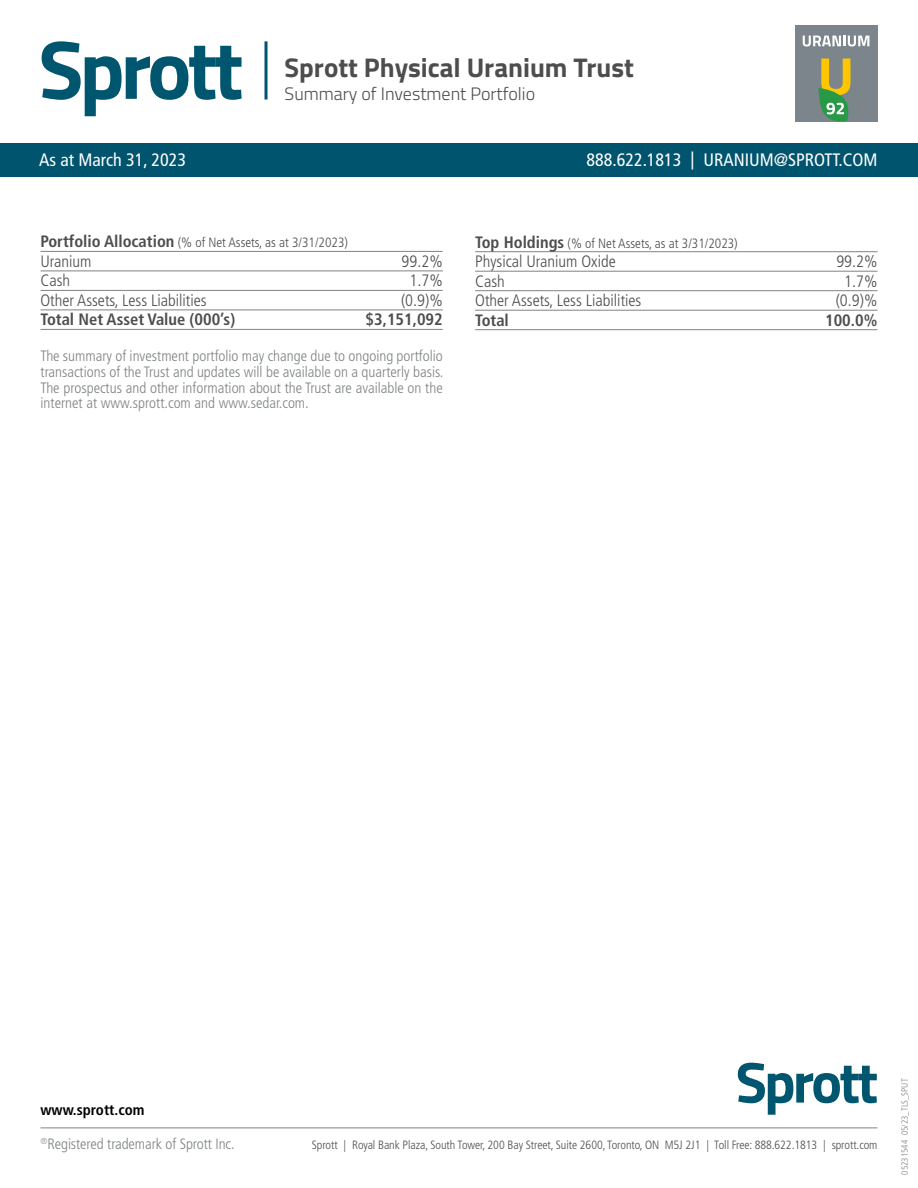
<style>
.page{position:relative;width:918px;height:1188px;background:#fff}
.page>*{position:absolute;margin:0;border:0;box-sizing:border-box;transform-origin:0 0}
.t1{font:700 27px "Titillium Web";color:#4d4d4e}
.t2{font:condensed 18px "Frutiger LT Std";color:#fff}
.t3{font:300 18px "Titillium Web";color:#4d4d4e}
.t4{font:300 condensed 16.5px "Frutiger LT Std";color:#4d4d4e}
.t5{font:700 condensed 16.5px "Frutiger LT Std";color:#4d4d4e}
.t6{font:300 condensed 15px/15.8px "Frutiger LT Std";color:#7f8284;text-align:justify}
.t7{font:700 condensed 15px "Frutiger LT Std";color:#000}
.t8{font:300 condensed 13.5px "Frutiger LT Std";color:#4d4d4e}
.t9{font:300 condensed 12px "Frutiger LT Std";letter-spacing:-.005em;color:#4d4d4e}
.t10{font:300 condensed 9px "Frutiger LT Std";color:#7f8284}
.s1{font-weight:700;font-size:16.5px}
</style>
<div class="page">
<hr style="left:40px;top:1128px;width:838px;height:1px;background:#7f8284">
<svg style="left:738px;top:1063px;width:139px;height:51px"></svg>
<div style="left:0;top:143px;width:918px;height:33px;background:#00546e"></div>
<svg style="left:42px;top:41px;width:200px;height:75px"></svg>
<hr style="left:265px;top:41px;width:3px;height:59px;background:#00546e">
<div style="left:795px;top:25px;width:83px;height:96px;background:#7b858b"></div>
<svg style="left:803px;top:36px;width:66px;height:11px"></svg>
<svg style="left:818px;top:59px;width:34px;height:63px"></svg>
<hr style="left:475px;top:251px;width:403px;height:1px;background:#7f8284">
<hr style="left:475px;top:271px;width:403px;height:1px;background:#7f8284">
<hr style="left:475px;top:290px;width:403px;height:1px;background:#7f8284">
<hr style="left:475px;top:310px;width:403px;height:1px;background:#7f8284">
<hr style="left:475px;top:329px;width:403px;height:1px;background:#7f8284">
<hr style="left:40px;top:251px;width:403px;height:1px;background:#7f8284">
<hr style="left:40px;top:271px;width:403px;height:1px;background:#7f8284">
<hr style="left:40px;top:290px;width:403px;height:1px;background:#7f8284">
<hr style="left:40px;top:310px;width:403px;height:1px;background:#7f8284">
<hr style="left:40px;top:329px;width:403px;height:1px;background:#7f8284">
<h1 class="t1" style="left:285px;top:47px;width:351px">Sprott Physical Uranium Trust</h1>
<p class="t3" style="left:285px;top:80px;width:252px">Summary of Investment Portfolio</p>
<p class="t2" style="left:39px;top:149px;width:148px">As at March 31, 2023</p>
<p class="t2" style="left:587px;top:149px;width:292px">888.622.1813 | URANIUM@SPROTT.COM</p>
<p class="t8" style="left:40px;top:235px;width:309px"><span class="s1">Portfolio Allocation</span> (% of Net Assets, as at 3/31/2023)</p>
<p class="t4" style="left:40px;top:252px;width:53px">Uranium</p>
<p class="t4" style="left:402px;top:252px;width:43px">99.2%</p>
<p class="t4" style="left:41px;top:271px;width:31px">Cash</p>
<p class="t4" style="left:410px;top:271px;width:35px">1.7%</p>
<p class="t4" style="left:40px;top:291px;width:168px">Other Assets, Less Liabilities</p>
<p class="t4" style="left:401px;top:291px;width:43px">(0.9)%</p>
<p class="t5" style="left:41px;top:310px;width:196px">Total Net Asset Value (000’s)</p>
<p class="t5" style="left:366px;top:310px;width:79px">$3,151,092</p>
<p class="t6" style="left:40px;top:348px;width:404px">The summary of investment portfolio may change due to ongoing portfolio transactions of the Trust and updates will be available on a quarterly basis.<br>The prospectus and other information about the Trust are available on the internet at www.sprott.com and www.sedar.com.</p>
<p class="t8" style="left:475px;top:235px;width:264px"><span class="s1">Top Holdings</span> (% of Net Assets, as at 3/31/2023)</p>
<p class="t4" style="left:475px;top:252px;width:142px">Physical Uranium Oxide</p>
<p class="t4" style="left:836px;top:252px;width:43px">99.2%</p>
<p class="t4" style="left:475px;top:272px;width:31px">Cash</p>
<p class="t4" style="left:844px;top:272px;width:35px">1.7%</p>
<p class="t4" style="left:475px;top:291px;width:168px">Other Assets, Less Liabilities</p>
<p class="t4" style="left:836px;top:291px;width:43px">(0.9)%</p>
<p class="t5" style="left:475px;top:310px;width:35px">Total</p>
<p class="t5" style="left:825px;top:310px;width:54px">100.0%</p>
<p class="t7" style="left:40px;top:1101px;width:106px">www.sprott.com</p>
<p class="t6" style="left:40px;top:1136px;width:196px"><sup>®</sup>Registered trademark of Sprott Inc.</p>
<p class="t9" style="left:312px;top:1138px;width:567px">Sprott | Royal Bank Plaza, South Tower, 200 Bay Street, Suite 2600, Toronto, ON M5J 2J1 | Toll Free: 888.622.1813 | sprott.com</p>
<p class="t10" style="left:900px;top:1174px;width:97px;rotate:-90deg">05231544 05/23_TLS_SPUT</p>
</div>
